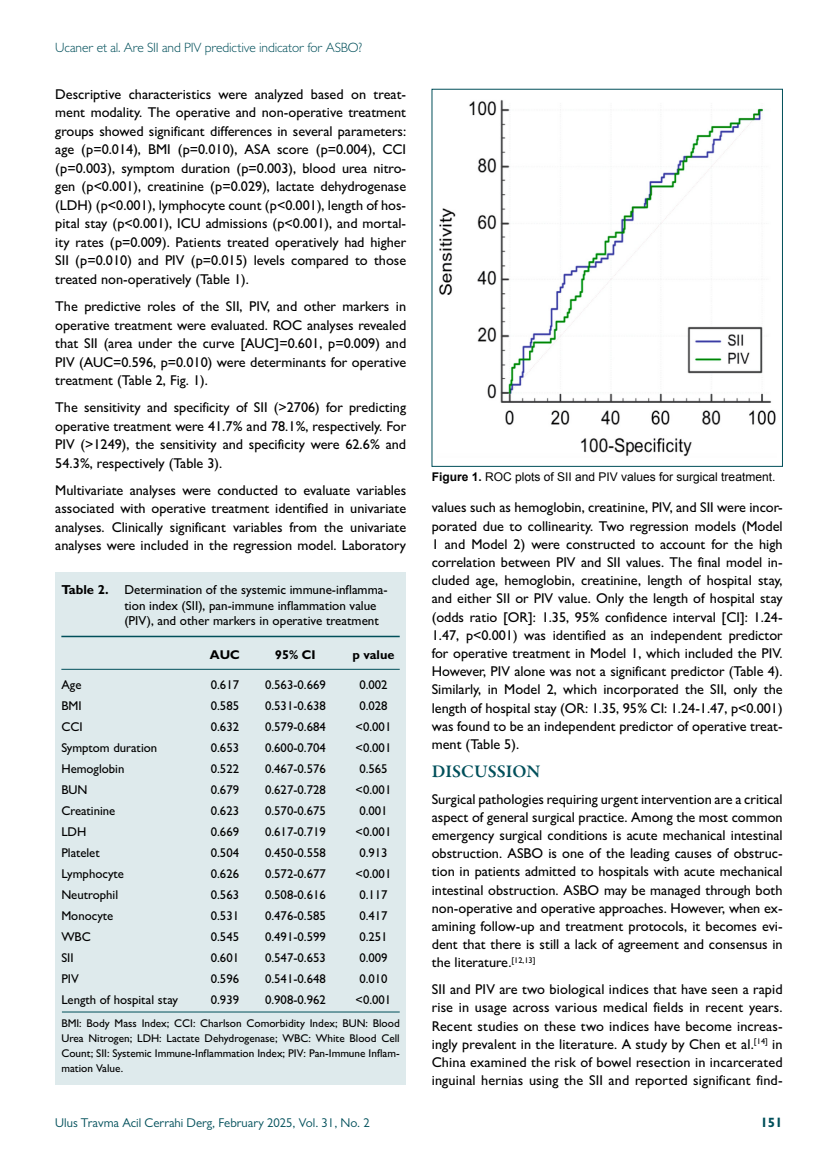
<style>
.page{position:relative;width:838px;height:1170px;background:#fff}
.page>*{position:absolute;margin:0;border:0;box-sizing:border-box;transform-origin:0 0}
.t1{font:600 18px "Garamond Premr Pro";color:#004f5a}
.t2{font:500 14.25px/18.1px "Gill Sans MT Pro";color:#000;text-align:justify}
.t3{font:300 13.5px "Gill Sans MT Pro";letter-spacing:-.005em;color:#004f5a}
.t4{font:700 13.5px "Gill Sans MT Pro";color:#004f5a}
.t5{font:500 13.05px/15.6px "Gill Sans MT Pro";color:#000}
.t6{font:500 12.75px "Gill Sans MT Pro";color:#000}
.t7{font:12.75px "Gill Sans MT Pro";color:#004f5a}
.t8{font:700 12.75px "Gill Sans MT Pro";color:#000}
.t9{font:12px "Arial";color:#000}
.t10{font:500 11.25px/15px "Gill Sans MT Pro";color:#000;text-align:justify}
.s1{font-weight:700}
</style>
<div class="page">
<div style="left:55px;top:572px;width:351px;height:513px;background:#deeaec"></div>
<hr style="left:61px;top:635px;width:339px;height:2px;background:#004f5a">
<hr style="left:61px;top:669px;width:339px;height:1px;background:#004f5a">
<hr style="left:62px;top:1011px;width:338px;height:1px;background:#004f5a">
<img style="left:439px;top:100px;width:337px;height:357px">
<p class="t3" style="left:55px;top:39px;width:309px">Ucaner et al. Are SII and PIV predictive indicator for ASBO?</p>
<p class="t2" style="left:55px;top:85px;width:352px">Descriptive characteristics were analyzed based on treat&shy;ment modality. The operative and non-operative treatment groups showed significant differences in several parameters: age (p=0.014), BMI (p=0.010), ASA score (p=0.004), CCI (p=0.003), symptom duration (p=0.003), blood urea nitro&shy;gen (p&lt;0.001), creatinine (p=0.029), lactate dehydrogenase (LDH) (p&lt;0.001), lymphocyte count (p&lt;0.001), length of hos&shy;pital stay (p&lt;0.001), ICU admissions (p&lt;0.001), and mortal&shy;ity rates (p=0.009). Patients treated operatively had higher SII (p=0.010) and PIV (p=0.015) levels compared to those treated non-operatively (Table 1).</p>
<p class="t2" style="left:55px;top:297px;width:352px">The predictive roles of the SII, PIV, and other markers in operative treatment were evaluated. ROC analyses revealed that SII (area under the curve [AUC]=0.601, p=0.009) and PIV (AUC=0.596, p=0.010) were determinants for operative treatment (Table 2, Fig. 1).</p>
<p class="t2" style="left:55px;top:398px;width:352px">The sensitivity and specificity of SII (&gt;2706) for predicting operative treatment were 41.7% and 78.1%, respectively. For PIV (&gt;1249), the sensitivity and specificity were 62.6% and 54.3%, respectively (Table 3).</p>
<p class="t2" style="left:55px;top:480px;width:352px">Multivariate analyses were conducted to evaluate variables associated with operative treatment identified in univariate analyses. Clinically significant variables from the univariate analyses were included in the regression model. Laboratory</p>
<p class="t5" style="left:124px;top:581px;width:265px;text-indent:-63px"><span class="s1">Table 2.</span> Determination of the systemic immune-inflamma&shy;tion index (SII), pan-immune inflammation value (PIV), and other markers in operative treatment</p>
<p class="t8" style="left:210px;top:647px;width:31px">AUC</p>
<p class="t8" style="left:275px;top:647px;width:42px">95% CI</p>
<p class="t8" style="left:352px;top:647px;width:44px">p value</p>
<p class="t6" style="left:61px;top:676px;width:22px">Age</p>
<p class="t6" style="left:211px;top:676px;width:30px">0.617</p>
<p class="t6" style="left:265px;top:676px;width:62px">0.563-0.669</p>
<p class="t6" style="left:359px;top:676px;width:30px">0.002</p>
<p class="t6" style="left:61px;top:697px;width:22px">BMI</p>
<p class="t6" style="left:211px;top:697px;width:30px">0.585</p>
<p class="t6" style="left:265px;top:697px;width:62px">0.531-0.638</p>
<p class="t6" style="left:359px;top:697px;width:30px">0.028</p>
<p class="t6" style="left:61px;top:718px;width:23px">CCI</p>
<p class="t6" style="left:211px;top:718px;width:30px">0.632</p>
<p class="t6" style="left:265px;top:718px;width:62px">0.579-0.684</p>
<p class="t6" style="left:355px;top:718px;width:37px">&lt;0.001</p>
<p class="t6" style="left:61px;top:739px;width:97px">Symptom duration</p>
<p class="t6" style="left:211px;top:739px;width:30px">0.653</p>
<p class="t6" style="left:265px;top:739px;width:62px">0.600-0.704</p>
<p class="t6" style="left:355px;top:739px;width:37px">&lt;0.001</p>
<p class="t6" style="left:61px;top:760px;width:65px">Hemoglobin</p>
<p class="t6" style="left:211px;top:760px;width:30px">0.522</p>
<p class="t6" style="left:265px;top:760px;width:62px">0.467-0.576</p>
<p class="t6" style="left:359px;top:760px;width:30px">0.565</p>
<p class="t6" style="left:61px;top:781px;width:28px">BUN</p>
<p class="t6" style="left:211px;top:781px;width:30px">0.679</p>
<p class="t6" style="left:265px;top:781px;width:62px">0.627-0.728</p>
<p class="t6" style="left:355px;top:781px;width:37px">&lt;0.001</p>
<p class="t6" style="left:61px;top:802px;width:56px">Creatinine</p>
<p class="t6" style="left:211px;top:802px;width:30px">0.623</p>
<p class="t6" style="left:265px;top:802px;width:62px">0.570-0.675</p>
<p class="t6" style="left:359px;top:802px;width:30px">0.001</p>
<p class="t6" style="left:61px;top:823px;width:27px">LDH</p>
<p class="t6" style="left:211px;top:823px;width:30px">0.669</p>
<p class="t6" style="left:265px;top:823px;width:62px">0.617-0.719</p>
<p class="t6" style="left:355px;top:823px;width:37px">&lt;0.001</p>
<p class="t6" style="left:61px;top:844px;width:40px">Platelet</p>
<p class="t6" style="left:211px;top:844px;width:30px">0.504</p>
<p class="t6" style="left:265px;top:844px;width:62px">0.450-0.558</p>
<p class="t6" style="left:359px;top:844px;width:30px">0.913</p>
<p class="t6" style="left:61px;top:865px;width:64px">Lymphocyte</p>
<p class="t6" style="left:211px;top:865px;width:30px">0.626</p>
<p class="t6" style="left:265px;top:865px;width:62px">0.572-0.677</p>
<p class="t6" style="left:355px;top:865px;width:37px">&lt;0.001</p>
<p class="t6" style="left:61px;top:886px;width:58px">Neutrophil</p>
<p class="t6" style="left:211px;top:886px;width:30px">0.563</p>
<p class="t6" style="left:265px;top:886px;width:62px">0.508-0.616</p>
<p class="t6" style="left:359px;top:886px;width:30px">0.117</p>
<p class="t6" style="left:61px;top:907px;width:53px">Monocyte</p>
<p class="t6" style="left:211px;top:907px;width:30px">0.531</p>
<p class="t6" style="left:265px;top:907px;width:62px">0.476-0.585</p>
<p class="t6" style="left:359px;top:907px;width:30px">0.417</p>
<p class="t6" style="left:61px;top:928px;width:31px">WBC</p>
<p class="t6" style="left:211px;top:928px;width:30px">0.545</p>
<p class="t6" style="left:265px;top:928px;width:62px">0.491-0.599</p>
<p class="t6" style="left:359px;top:928px;width:30px">0.251</p>
<p class="t6" style="left:61px;top:949px;width:14px">SII</p>
<p class="t6" style="left:211px;top:949px;width:30px">0.601</p>
<p class="t6" style="left:265px;top:949px;width:62px">0.547-0.653</p>
<p class="t6" style="left:359px;top:949px;width:30px">0.009</p>
<p class="t6" style="left:61px;top:970px;width:19px">PIV</p>
<p class="t6" style="left:211px;top:970px;width:30px">0.596</p>
<p class="t6" style="left:265px;top:970px;width:62px">0.541-0.648</p>
<p class="t6" style="left:359px;top:970px;width:30px">0.010</p>
<p class="t6" style="left:61px;top:991px;width:118px">Length of hospital stay</p>
<p class="t6" style="left:211px;top:991px;width:30px">0.939</p>
<p class="t6" style="left:265px;top:991px;width:62px">0.908-0.962</p>
<p class="t6" style="left:355px;top:991px;width:37px">&lt;0.001</p>
<p class="t10" style="left:61px;top:1015px;width:340px">BMI: Body Mass Index; CCI: Charlson Comorbidity Index; BUN: Blood Urea Nitrogen; LDH: Lactate Dehydrogenase; WBC: White Blood Cell Count; SII: Systemic Immune-Inflammation Index; PIV: Pan-Immune Inflam&shy;mation Value.</p>
<p class="t9" style="left:432px;top:469px;width:345px"><span class="s1">Figure 1.</span> ROC plots of SII and PIV values for surgical treatment.</p>
<p class="t2" style="left:432px;top:498px;width:352px">values such as hemoglobin, creatinine, PIV, and SII were incor&shy;porated due to collinearity. Two regression models (Model 1 and Model 2) were constructed to account for the high correlation between PIV and SII values. The final model in&shy;cluded age, hemoglobin, creatinine, length of hospital stay, and either SII or PIV value. Only the length of hospital stay (odds ratio [OR]: 1.35, 95% confidence interval [CI]: 1.24- 1.47, p&lt;0.001) was identified as an independent predictor for operative treatment in Model 1, which included the PIV.<br>However, PIV alone was not a significant predictor (Table 4).<br>Similarly, in Model 2, which incorporated the SII, only the length of hospital stay (OR: 1.35, 95% CI: 1.24-1.47, p&lt;0.001) was found to be an independent predictor of operative treat&shy;ment (Table 5).</p>
<p class="t1" style="left:432px;top:760px;width:110px">DISCUSSION</p>
<p class="t2" style="left:432px;top:789px;width:352px">Surgical pathologies requiring urgent intervention are a critical aspect of general surgical practice. Among the most common emergency surgical conditions is acute mechanical intestinal obstruction. ASBO is one of the leading causes of obstruc&shy;tion in patients admitted to hospitals with acute mechanical intestinal obstruction. ASBO may be managed through both non-operative and operative approaches. However, when ex&shy;amining follow-up and treatment protocols, it becomes evi&shy;dent that there is still a lack of agreement and consensus in the literature.<sup>[12,13]</sup></p>
<p class="t2" style="left:432px;top:980px;width:352px">SII and PIV are two biological indices that have seen a rapid rise in usage across various medical fields in recent years.<br>Recent studies on these two indices have become increas&shy;ingly prevalent in the literature. A study by Chen et al.<sup>[14]</sup> in China examined the risk of bowel resection in incarcerated inguinal hernias using the SII and reported significant find-</p>
<p class="t7" style="left:55px;top:1115px;width:316px">Ulus Travma Acil Cerrahi Derg, February 2025, Vol. 31, No. 2</p>
<p class="t4" style="left:760px;top:1114px;width:24px">151</p>
</div>
